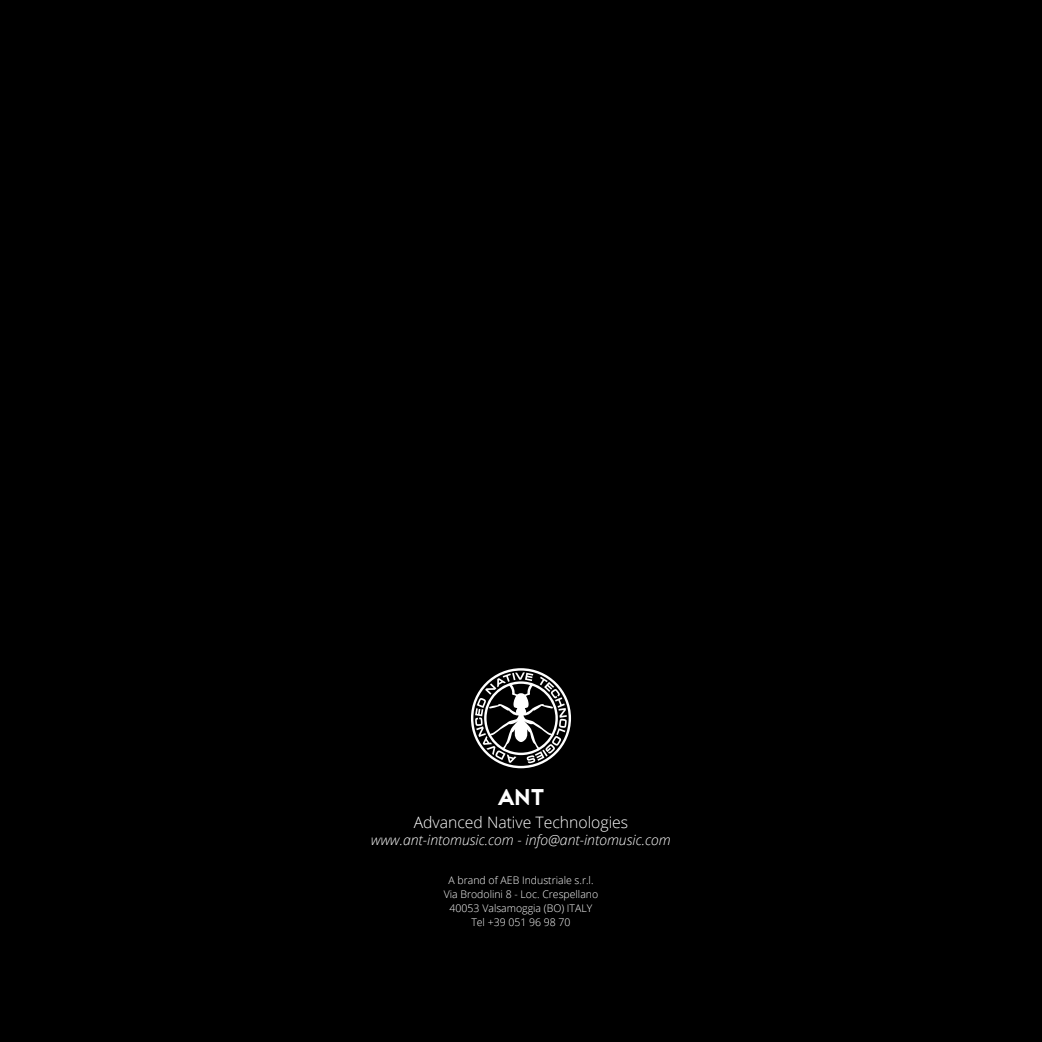
<style>
.page{position:relative;width:1042px;height:1042px;background:#000}
.page>*{position:absolute;margin:0;border:0;box-sizing:border-box;transform-origin:0 0}
.t1{font:22.75px "Jaapokki";color:#fff}
.t2{font:300 15.75px "Open Sans";color:#fff}
.t3{font:italic 300 14px "Open Sans";color:#fff}
.t4{font:300 10.5px/14px "Open Sans";color:#fff;text-align:center}
</style>
<div class="page">
<svg style="left:471px;top:668px;width:100px;height:100px"></svg>
<h1 class="t1" style="left:497px;top:781px;width:49px">ANT</h1>
<h2 class="t2" style="left:414px;top:811px;width:216px">Advanced Native Technologies</h2>
<h3 class="t3" style="left:371px;top:830px;width:301px">www.ant-intomusic.com - info@ant-intomusic.com</h3>
<p class="t4" style="left:444px;top:872px;width:156px">A brand of AEB Industriale s.r.l.<br>Via Brodolini 8 - Loc. Crespellano<br>40053 Valsamoggia (BO) ITALY<br>Tel +39 051 96 98 70</p>
</div>
